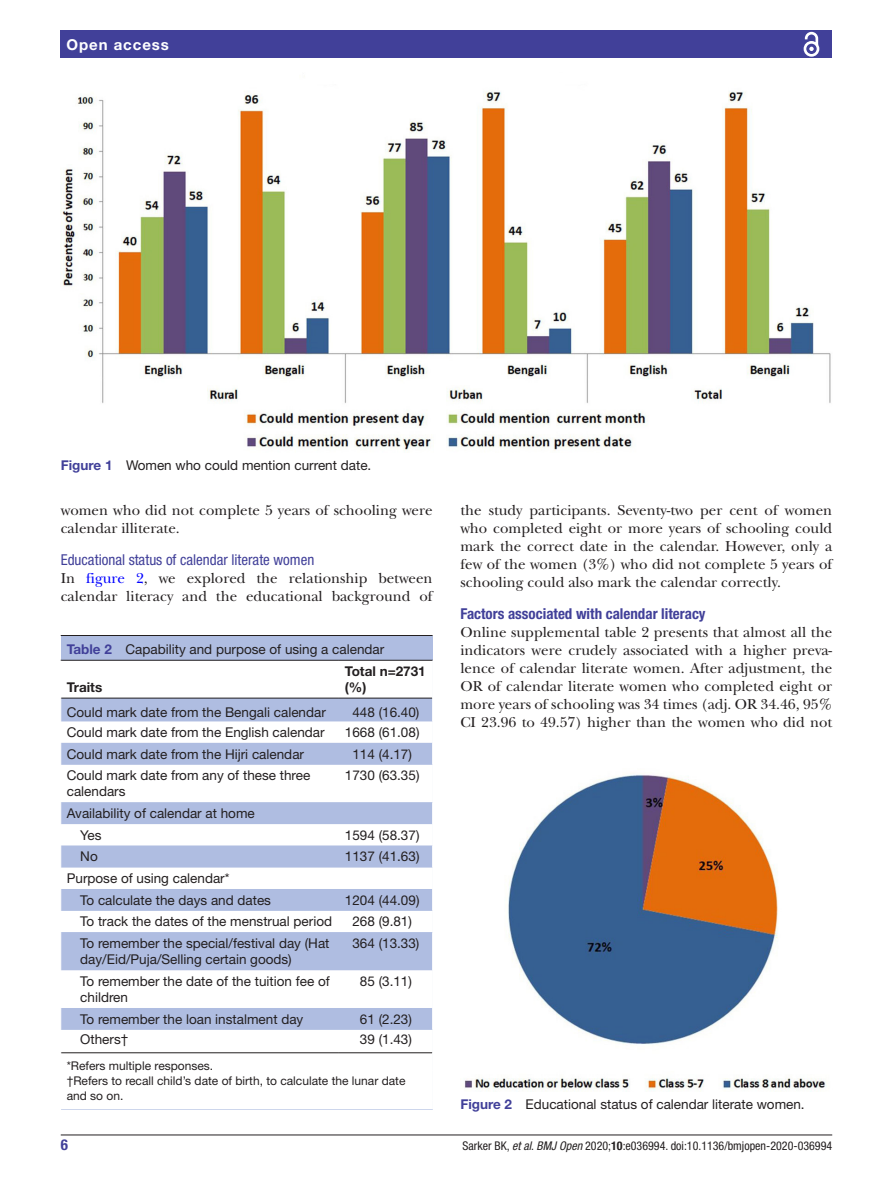
<style>
.page{position:relative;width:893px;height:1191px;background:#fff}
.page>*{position:absolute;margin:0;border:0;box-sizing:border-box;transform-origin:0 0}
.t1{font:15px/18px "New Baskerville";color:#231f20}
.t2{font:condensed 15px "Helvetica Neue LT Std";color:#414099}
.t3{font:700 condensed 15px "Helvetica Neue LT Std";color:#414099}
.t4{font:700 15px "Helvetica Neue LT Std";letter-spacing:.065em;color:#fff}
.t5{font:13.5px/16.2px "Helvetica Neue LT Std";color:#231f20}
.t6{font:700 13.5px/16.2px "Helvetica Neue LT Std";color:#231f20}
.t7{font:12px/15px "Helvetica Neue LT Std";color:#231f20}
.t8{font:condensed 12px "Helvetica Neue LT Std";color:#231f20}
.s1{font-weight:700;color:#414099}
.s2{color:#00f}
.s3{font-style:italic}
.s4{font-weight:700}
</style>
<div class="page">
<hr style="left:61px;top:1134px;width:771px;height:1px;background:#231f20">
<div style="left:61px;top:31px;width:771px;height:27px;background:#414099"></div>
<svg style="left:803px;top:31px;width:17px;height:26px"></svg>
<img style="left:61px;top:90px;width:770px;height:361px">
<div style="left:61px;top:636px;width:372px;height:473px;background:#afbde1"></div>
<hr style="left:61px;top:635px;width:372px;height:1px;background:#231f20">
<div style="left:61px;top:661px;width:371px;height:448px;background:#fff"></div>
<svg style="left:61px;top:698px;width:371px;height:331px"></svg>
<hr style="left:61px;top:660px;width:278px;height:1px;background:#231f20">
<hr style="left:61px;top:697px;width:278px;height:1px;background:#231f20">
<hr style="left:339px;top:660px;width:94px;height:1px;background:#231f20">
<hr style="left:339px;top:697px;width:93px;height:1px;background:#231f20">
<hr style="left:339px;top:1052px;width:93px;height:1px;background:#231f20">
<hr style="left:61px;top:1052px;width:278px;height:1px;background:#231f20">
<hr style="left:432px;top:660px;width:1px;height:38px;background:#fff">
<svg style="left:432px;top:698px;width:1px;height:66px"></svg>
<hr style="left:432px;top:764px;width:1px;height:38px;background:#fff">
<svg style="left:432px;top:802px;width:1px;height:130px"></svg>
<hr style="left:432px;top:932px;width:1px;height:38px;background:#fff">
<hr style="left:432px;top:970px;width:1px;height:38px;background:#fff">
<svg style="left:432px;top:1008px;width:1px;height:44px"></svg>
<hr style="left:432px;top:1052px;width:1px;height:57px;background:#fff">
<hr style="left:67px;top:1069px;width:366px;height:2px;background:#fff">
<hr style="left:67px;top:1099px;width:366px;height:2px;background:#fff">
<img style="left:464px;top:774px;width:362px;height:316px">
<p class="t4" style="left:66px;top:35px;width:104px">Open access</p>
<p class="t5" style="left:61px;top:457px;width:312px"><span class="s1">Figure 1</span> Women who could mention current date.</p>
<p class="t1" style="left:61px;top:501px;width:373px">women who did not complete 5 years of schooling were calendar illiterate.</p>
<p class="t2" style="left:61px;top:551px;width:255px">Educational status of calendar literate women</p>
<p class="t1" style="left:61px;top:569px;width:373px">In <span class="s2">figure 2</span>, we explored the relationship between calendar literacy and the educational background of</p>
<p class="t5" style="left:67px;top:641px;width:319px"><span class="s1">Table 2</span> Capability and purpose of using a calendar</p>
<p class="t6" style="left:67px;top:679px;width:37px">Traits</p>
<p class="t6" style="left:345px;top:662px;width:82px">Total n=2731 (%)</p>
<p class="t5" style="left:67px;top:703px;width:261px">Could mark date from the Bengali calendar</p>
<p class="t5" style="left:352px;top:703px;width:69px">448 (16.40)</p>
<p class="t5" style="left:67px;top:724px;width:259px">Could mark date from the English calendar</p>
<p class="t5" style="left:345px;top:724px;width:76px">1668 (61.08)</p>
<p class="t5" style="left:67px;top:745px;width:239px">Could mark date from the Hijri calendar</p>
<p class="t5" style="left:352px;top:745px;width:61px">114 (4.17)</p>
<p class="t5" style="left:67px;top:767px;width:245px">Could mark date from any of these three calendars</p>
<p class="t5" style="left:345px;top:767px;width:76px">1730 (63.35)</p>
<p class="t5" style="left:80px;top:802px;width:176px;line-height:21.6px;text-indent:-14px">Availability of calendar at home<br>Yes</p>
<p class="t5" style="left:345px;top:826px;width:76px">1594 (58.37)</p>
<p class="t5" style="left:80px;top:848px;width:19px">No</p>
<p class="t5" style="left:345px;top:848px;width:76px">1137 (41.63)</p>
<p class="t5" style="left:80px;top:867px;width:192px;line-height:21.6px;text-indent:-14px">Purpose of using calendar*<br>To calculate the days and dates</p>
<p class="t5" style="left:345px;top:891px;width:76px">1204 (44.09)</p>
<p class="t5" style="left:80px;top:913px;width:253px">To track the dates of the menstrual period</p>
<p class="t5" style="left:352px;top:913px;width:61px">268 (9.81)</p>
<p class="t5" style="left:80px;top:935px;width:251px">To remember the special/festival day (Hat day/Eid/Puja/Selling certain goods)</p>
<p class="t5" style="left:352px;top:935px;width:69px">364 (13.33)</p>
<p class="t5" style="left:80px;top:972px;width:251px">To remember the date of the tuition fee of children</p>
<p class="t5" style="left:360px;top:972px;width:54px">85 (3.11)</p>
<p class="t5" style="left:80px;top:1010px;width:225px">To remember the loan instalment day</p>
<p class="t5" style="left:360px;top:1010px;width:54px">61 (2.23)</p>
<p class="t5" style="left:80px;top:1030px;width:50px">Others†</p>
<p class="t5" style="left:360px;top:1030px;width:54px">39 (1.43)</p>
<p class="t7" style="left:67px;top:1058px;width:340px">*Refers multiple responses.<br>†Refers to recall child’s date of birth, to calculate the lunar date and so on.</p>
<p class="t1" style="left:460px;top:501px;width:373px;text-align:justify">the study participants. Seventy-two per cent of women who completed eight or more years of schooling could mark the correct date in the calendar. However, only a few of the women (3%) who did not complete 5 years of schooling could also mark the calendar correctly.</p>
<p class="t3" style="left:460px;top:604px;width:247px">Factors associated with calendar literacy</p>
<p class="t1" style="left:460px;top:623px;width:373px;text-align:justify">Online supplemental table 2 presents that almost all the indicators were crudely associated with a higher preva&shy;lence of calendar literate women. After adjustment, the OR of calendar literate women who completed eight or more years of schooling was 34 times (adj. OR 34.46, 95% CI 23.96 to 49.57) higher than the women who did not</p>
<p class="t5" style="left:460px;top:1096px;width:346px"><span class="s1">Figure 2</span> Educational status of calendar literate women.</p>
<p class="t3" style="left:61px;top:1135px;width:9px">6</p>
<p class="t8" style="left:463px;top:1138px;width:371px">Sarker BK, <span class="s3">et al</span>. <span class="s3">BMJ Open</span> 2020;<span class="s4">10</span>:e036994. doi:10.1136/bmjopen-2020-036994</p>
</div>
